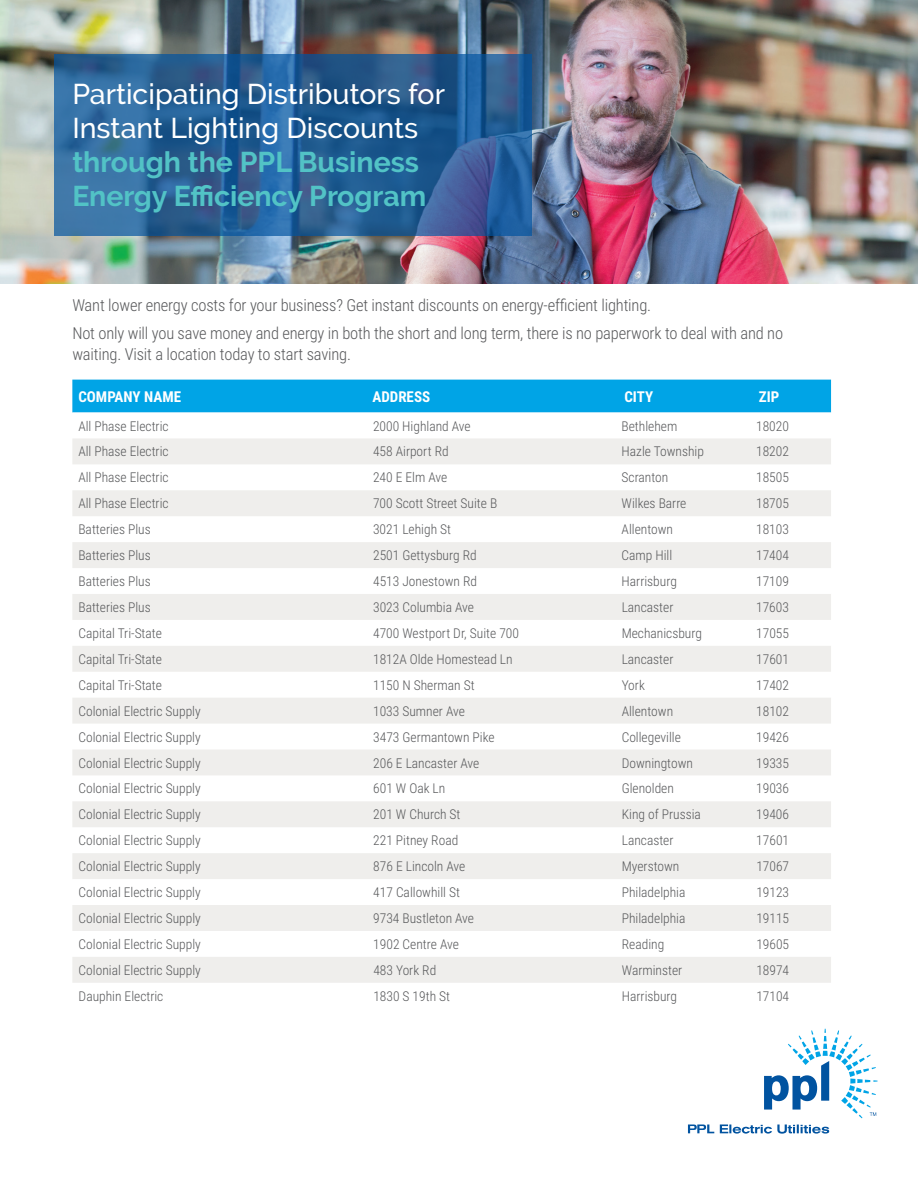
<style>
.page{position:relative;width:918px;height:1188px;background:#fff}
.page>*{position:absolute;margin:0;border:0;box-sizing:border-box;transform-origin:0 0}
.t1{font:500 28.5px/34.2px "Raleway";color:#fff}
.t2{font:700 28.5px/34.2px "Raleway";color:#52c3c6}
.t3{font:300 16.5px/27.8px "Roboto Condensed";letter-spacing:-.01em;color:#57585a}
.t4{font:700 15px "Roboto Condensed";color:#fff}
.t5{font:300 13.5px "Roboto Condensed";color:#57585a}
</style>
<div class="page">
<div style="left:72px;top:380px;width:759px;height:33px;background:#00a4e6"></div>
<svg style="left:72px;top:438px;width:759px;height:545px;fill:#efeeec"></svg>
<svg style="left:764px;top:1029px;width:114px;height:89px"></svg>
<svg style="left:688px;top:1125px;width:141px;height:9px"></svg>
<img style="left:0;top:0;width:918px;height:284px">
<svg style="left:54px;top:54px;width:477px;height:181px;background:#295f95"></svg>
<h1 class="t1" style="left:72px;top:77px;width:374px">Participating Distributors for<br>Instant Lighting Discounts</h1>
<h1 class="t2" style="left:72px;top:145px;width:356px">through the PPL Business<br>Energy Efficiency Program</h1>
<p class="t3" style="left:72px;top:291px;width:712px">Want lower energy costs for your business? Get instant discounts on energy-efficient lighting.<br>Not only will you save money and energy in both the short and long term, there is no paperwork to deal with and no</p>
<p class="t3" style="left:72px;top:340px;width:280px">waiting. Visit a location today to start saving.</p>
<p class="t4" style="left:78px;top:386px;width:104px">COMPANY NAME</p>
<p class="t4" style="left:372px;top:386px;width:59px">ADDRESS</p>
<p class="t4" style="left:624px;top:386px;width:30px">CITY</p>
<p class="t4" style="left:759px;top:386px;width:22px">ZIP</p>
<p class="t5" style="left:78px;top:416px;width:92px">All Phase Electric</p>
<p class="t5" style="left:373px;top:416px;width:99px">2000 Highland Ave</p>
<p class="t5" style="left:622px;top:416px;width:57px">Bethlehem</p>
<p class="t5" style="left:756px;top:416px;width:34px">18020</p>
<p class="t5" style="left:78px;top:442px;width:92px">All Phase Electric</p>
<p class="t5" style="left:373px;top:442px;width:77px">458 Airport Rd</p>
<p class="t5" style="left:622px;top:442px;width:84px">Hazle Township</p>
<p class="t5" style="left:756px;top:442px;width:34px">18202</p>
<p class="t5" style="left:78px;top:468px;width:92px">All Phase Electric</p>
<p class="t5" style="left:373px;top:468px;width:76px">240 E Elm Ave</p>
<p class="t5" style="left:622px;top:468px;width:48px">Scranton</p>
<p class="t5" style="left:756px;top:468px;width:34px">18505</p>
<p class="t5" style="left:78px;top:494px;width:92px">All Phase Electric</p>
<p class="t5" style="left:373px;top:494px;width:126px">700 Scott Street Suite B</p>
<p class="t5" style="left:622px;top:494px;width:66px">Wilkes Barre</p>
<p class="t5" style="left:756px;top:494px;width:34px">18705</p>
<p class="t5" style="left:78px;top:520px;width:74px">Batteries Plus</p>
<p class="t5" style="left:373px;top:520px;width:80px">3021 Lehigh St</p>
<p class="t5" style="left:622px;top:520px;width:53px">Allentown</p>
<p class="t5" style="left:756px;top:520px;width:34px">18103</p>
<p class="t5" style="left:78px;top:546px;width:74px">Batteries Plus</p>
<p class="t5" style="left:373px;top:546px;width:105px">2501 Gettysburg Rd</p>
<p class="t5" style="left:622px;top:546px;width:52px">Camp Hill</p>
<p class="t5" style="left:756px;top:546px;width:34px">17404</p>
<p class="t5" style="left:78px;top:572px;width:74px">Batteries Plus</p>
<p class="t5" style="left:373px;top:572px;width:105px">4513 Jonestown Rd</p>
<p class="t5" style="left:622px;top:572px;width:57px">Harrisburg</p>
<p class="t5" style="left:756px;top:572px;width:34px">17109</p>
<p class="t5" style="left:78px;top:598px;width:74px">Batteries Plus</p>
<p class="t5" style="left:373px;top:598px;width:102px">3023 Columbia Ave</p>
<p class="t5" style="left:622px;top:598px;width:53px">Lancaster</p>
<p class="t5" style="left:756px;top:598px;width:34px">17603</p>
<p class="t5" style="left:78px;top:624px;width:85px">Capital Tri-State</p>
<p class="t5" style="left:373px;top:624px;width:147px">4700 Westport Dr, Suite 700</p>
<p class="t5" style="left:622px;top:624px;width:82px">Mechanicsburg</p>
<p class="t5" style="left:756px;top:624px;width:34px">17055</p>
<p class="t5" style="left:78px;top:650px;width:85px">Capital Tri-State</p>
<p class="t5" style="left:373px;top:650px;width:141px">1812A Olde Homestead Ln</p>
<p class="t5" style="left:622px;top:650px;width:53px">Lancaster</p>
<p class="t5" style="left:756px;top:650px;width:34px">17601</p>
<p class="t5" style="left:78px;top:676px;width:85px">Capital Tri-State</p>
<p class="t5" style="left:373px;top:676px;width:103px">1150 N Sherman St</p>
<p class="t5" style="left:622px;top:676px;width:25px">York</p>
<p class="t5" style="left:756px;top:676px;width:34px">17402</p>
<p class="t5" style="left:79px;top:701px;width:124px">Colonial Electric Supply</p>
<p class="t5" style="left:373px;top:701px;width:93px">1033 Sumner Ave</p>
<p class="t5" style="left:622px;top:701px;width:53px">Allentown</p>
<p class="t5" style="left:756px;top:701px;width:34px">18102</p>
<p class="t5" style="left:79px;top:727px;width:124px">Colonial Electric Supply</p>
<p class="t5" style="left:373px;top:727px;width:123px">3473 Germantown Pike</p>
<p class="t5" style="left:622px;top:727px;width:61px">Collegeville</p>
<p class="t5" style="left:756px;top:727px;width:34px">19426</p>
<p class="t5" style="left:79px;top:753px;width:124px">Colonial Electric Supply</p>
<p class="t5" style="left:373px;top:753px;width:108px">206 E Lancaster Ave</p>
<p class="t5" style="left:622px;top:753px;width:73px">Downingtown</p>
<p class="t5" style="left:756px;top:753px;width:34px">19335</p>
<p class="t5" style="left:79px;top:779px;width:124px">Colonial Electric Supply</p>
<p class="t5" style="left:373px;top:779px;width:74px">601 W Oak Ln</p>
<p class="t5" style="left:622px;top:779px;width:54px">Glenolden</p>
<p class="t5" style="left:756px;top:779px;width:34px">19036</p>
<p class="t5" style="left:79px;top:805px;width:124px">Colonial Electric Supply</p>
<p class="t5" style="left:373px;top:805px;width:89px">201 W Church St</p>
<p class="t5" style="left:622px;top:805px;width:81px">King of Prussia</p>
<p class="t5" style="left:756px;top:805px;width:34px">19406</p>
<p class="t5" style="left:79px;top:831px;width:124px">Colonial Electric Supply</p>
<p class="t5" style="left:373px;top:831px;width:87px">221 Pitney Road</p>
<p class="t5" style="left:622px;top:831px;width:53px">Lancaster</p>
<p class="t5" style="left:756px;top:831px;width:34px">17601</p>
<p class="t5" style="left:79px;top:857px;width:124px">Colonial Electric Supply</p>
<p class="t5" style="left:373px;top:857px;width:94px">876 E Lincoln Ave</p>
<p class="t5" style="left:622px;top:857px;width:59px">Myerstown</p>
<p class="t5" style="left:756px;top:857px;width:34px">17067</p>
<p class="t5" style="left:79px;top:883px;width:124px">Colonial Electric Supply</p>
<p class="t5" style="left:373px;top:883px;width:88px">417 Callowhill St</p>
<p class="t5" style="left:622px;top:883px;width:65px">Philadelphia</p>
<p class="t5" style="left:756px;top:883px;width:34px">19123</p>
<p class="t5" style="left:79px;top:909px;width:124px">Colonial Electric Supply</p>
<p class="t5" style="left:373px;top:909px;width:102px">9734 Bustleton Ave</p>
<p class="t5" style="left:622px;top:909px;width:65px">Philadelphia</p>
<p class="t5" style="left:756px;top:909px;width:34px">19115</p>
<p class="t5" style="left:79px;top:935px;width:124px">Colonial Electric Supply</p>
<p class="t5" style="left:373px;top:935px;width:87px">1902 Centre Ave</p>
<p class="t5" style="left:622px;top:935px;width:44px">Reading</p>
<p class="t5" style="left:756px;top:935px;width:34px">19605</p>
<p class="t5" style="left:79px;top:961px;width:124px">Colonial Electric Supply</p>
<p class="t5" style="left:373px;top:961px;width:64px">483 York Rd</p>
<p class="t5" style="left:622px;top:961px;width:62px">Warminster</p>
<p class="t5" style="left:756px;top:961px;width:34px">18974</p>
<p class="t5" style="left:79px;top:987px;width:86px">Dauphin Electric</p>
<p class="t5" style="left:373px;top:987px;width:78px">1830 S 19th St</p>
<p class="t5" style="left:622px;top:987px;width:57px">Harrisburg</p>
<p class="t5" style="left:756px;top:987px;width:34px">17104</p>
</div>
